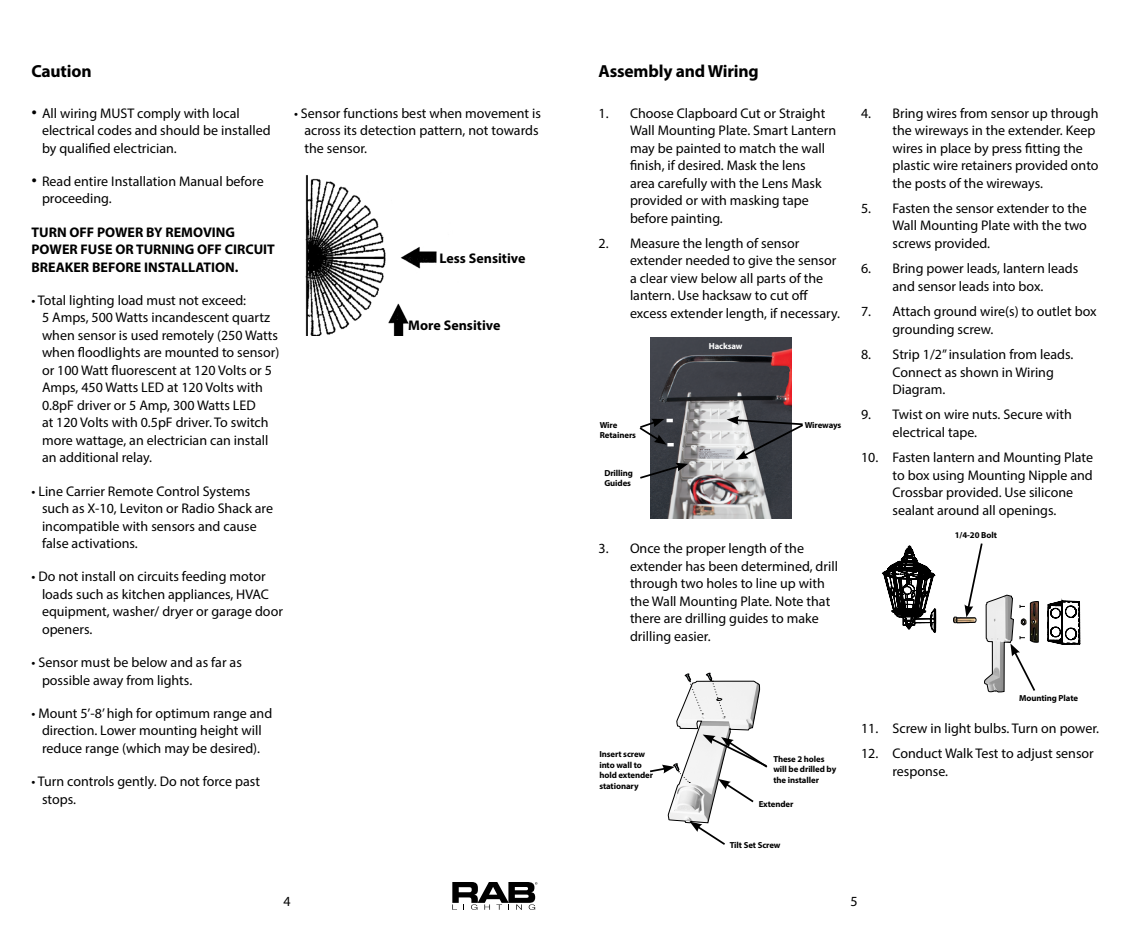
<style>
.page{position:relative;width:1134px;height:945px;background:#fff}
.page>*{position:absolute;margin:0;border:0;box-sizing:border-box;transform-origin:0 0}
.t1{font:700 17.5px "Myriad Pro";letter-spacing:-.01em;color:#000}
.t2{font:14px/17.5px "Myriad Pro";color:#000}
.t3{font:700 14px/17.5px "Myriad Pro";color:#000}
.t4{font:700 8.75px/10.5px "Myriad Pro";letter-spacing:-.01em;color:#000}
.t5{font:700 8.75px "Myriad Pro";letter-spacing:-.01em;color:#fff}
.s1{font-family:"Arial";font-size:15.75px}
</style>
<div class="page">
<svg style="left:452px;top:882px;width:85px;height:28px"></svg>
<img style="left:650px;top:338px;width:141px;height:180px">
<img style="left:305px;top:175px;width:132px;height:161px">
<svg style="left:727px;top:416px;width:76px;height:44px"></svg>
<svg style="left:640px;top:463px;width:48px;height:17px"></svg>
<svg style="left:639px;top:419px;width:35px;height:27px"></svg>
<svg style="left:650px;top:673px;width:118px;height:172px"></svg>
<svg style="left:882px;top:543px;width:198px;height:150px"></svg>
<p class="t1" style="left:32px;top:60px;width:62px">Caution</p>
<p class="t2" style="left:42px;top:104px;width:230px;text-indent:-10px"><span class="s1">•</span> All wiring MUST comply with local electrical codes and should be installed by qualified electrician.</p>
<p class="t2" style="left:42px;top:172px;width:223px;text-indent:-10px"><span class="s1">•</span> Read entire Installation Manual before proceeding.</p>
<p class="t3" style="left:32px;top:223px;width:245px">TURN OFF POWER BY REMOVING<br>POWER FUSE OR TURNING OFF CIRCUIT<br>BREAKER BEFORE INSTALLATION.</p>
<p class="t2" style="left:42px;top:291px;width:239px;text-indent:-10px">• Total lighting load must not exceed:<br>5 Amps, 500 Watts incandescent quartz when sensor is used remotely (250 Watts when floodlights are mounted to sensor) or 100 Watt fluorescent at 120 Volts or 5<br>Amps, 450 Watts LED at 120 Volts with 0.8pF driver or 5 Amp, 300 Watts LED<br>at 120 Volts with 0.5pF driver. To switch more wattage, an electrician can install an additional relay.</p>
<p class="t2" style="left:42px;top:482px;width:233px;text-indent:-10px">• Line Carrier Remote Control Systems such as X-10, Leviton or Radio Shack are incompatible with sensors and cause false activations.</p>
<p class="t2" style="left:42px;top:568px;width:242px;text-indent:-10px">• Do not install on circuits feeding motor loads such as kitchen appliances, HVAC equipment, washer/ dryer or garage door openers.</p>
<p class="t2" style="left:42px;top:653px;width:201px;text-indent:-10px">• Sensor must be below and as far as possible away from lights.</p>
<p class="t2" style="left:32px;top:704px;width:242px;text-align:center">• Mount 5’-8’ high for optimum range and direction. Lower mounting height will reduce range (which may be desired).</p>
<p class="t2" style="left:42px;top:772px;width:220px;text-indent:-10px">• Turn controls gently. Do not force past stops.</p>
<p class="t2" style="left:304px;top:104px;width:238px;text-indent:-10px">• Sensor functions best when movement is across its detection pattern, not towards the sensor.</p>
<p class="t3" style="left:439px;top:249px;width:88px">Less Sensitive</p>
<p class="t3" style="left:408px;top:316px;width:94px">More Sensitive</p>
<p class="t1" style="left:598px;top:60px;width:162px">Assembly and Wiring</p>
<p class="t2" style="left:630px;top:104px;width:208px;text-indent:-32px">1. Choose Clapboard Cut or Straight<br>Wall Mounting Plate. Smart Lantern may be painted to match the wall finish, if desired. Mask the lens<br>area carefully with the Lens Mask provided or with masking tape before painting.</p>
<p class="t2" style="left:630px;top:234px;width:212px;text-indent:-32px">2. Measure the length of sensor extender needed to give the sensor a clear view below all parts of the lantern. Use hacksaw to cut off excess extender length, if necessary.</p>
<p class="t4" style="left:600px;top:419px;width:38px">Wire<br>Retainers</p>
<p class="t4" style="left:604px;top:467px;width:30px">Drilling<br>Guides</p>
<p class="t5" style="left:709px;top:340px;width:35px">Hacksaw</p>
<p class="t4" style="left:805px;top:420px;width:38px">Wireways</p>
<p class="t2" style="left:630px;top:540px;width:210px;text-indent:-32px">3. Once the proper length of the extender has been determined, drill through two holes to line up with the Wall Mounting Plate. Note that there are drilling guides to make drilling easier.</p>
<p class="t2" style="left:892px;top:104px;width:208px;text-indent:-32px">4. Bring wires from sensor up through the wireways in the extender. Keep wires in place by press fitting the plastic wire retainers provided onto the posts of the wireways.</p>
<p class="t2" style="left:892px;top:199px;width:196px;text-align:justify;text-indent:-32px">5. Fasten the sensor extender to the Wall Mounting Plate with the two screws provided.</p>
<p class="t2" style="left:861px;top:260px;width:219px;text-align:center">6. Bring power leads, lantern leads and sensor leads into box.</p>
<p class="t2" style="left:892px;top:303px;width:206px;text-indent:-32px">7. Attach ground wire(s) to outlet box grounding screw.</p>
<p class="t2" style="left:892px;top:345px;width:182px;text-indent:-32px">8. Strip 1/2” insulation from leads.<br>Connect as shown in Wiring<br>Diagram.</p>
<p class="t2" style="left:892px;top:406px;width:181px;text-indent:-32px">9. Twist on wire nuts. Secure with electrical tape.</p>
<p class="t2" style="left:892px;top:449px;width:202px;text-indent:-32px">10. Fasten lantern and Mounting Plate to box using Mounting Nipple and Crossbar provided. Use silicone sealant around all openings.</p>
<p class="t4" style="left:955px;top:530px;width:44px">1/4-20 Bolt</p>
<p class="t4" style="left:599px;top:749px;width:55px">Insert screw into wall to hold extender stationary</p>
<p class="t4" style="left:773px;top:753px;width:64px">These 2 holes will be drilled by the installer</p>
<p class="t4" style="left:759px;top:799px;width:36px">Extender</p>
<p class="t4" style="left:730px;top:840px;width:52px">Tilt Set Screw</p>
<p class="t4" style="left:1019px;top:692px;width:60px">Mounting Plate</p>
<p class="t2" style="left:861px;top:719px;width:240px">11. Screw in light bulbs. Turn on power.</p>
<p class="t2" style="left:892px;top:744px;width:203px;text-indent:-32px">12. Conduct Walk Test to adjust sensor response.</p>
<p class="t2" style="left:284px;top:893px;width:9px">4</p>
<p class="t2" style="left:850px;top:893px;width:9px">5</p>
</div>
